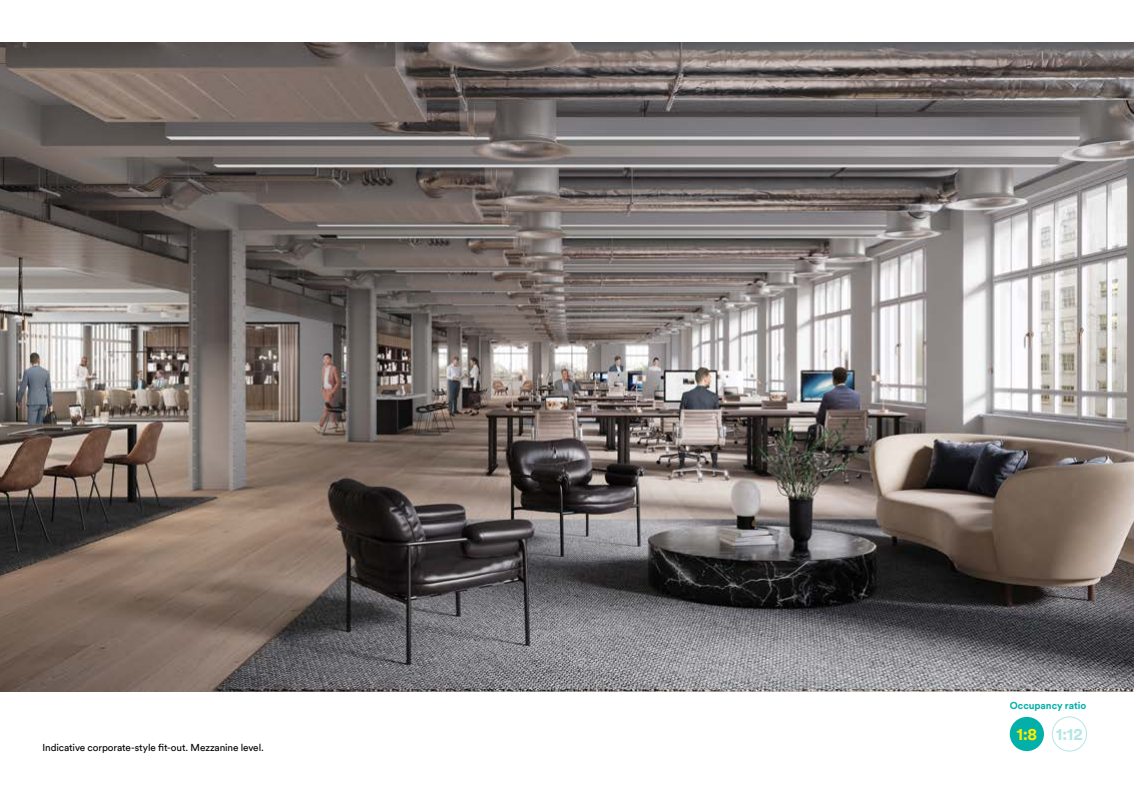
<style>
.page{position:relative;width:1134px;height:794px;background:#fff}
.page>*{position:absolute;margin:0;border:0;box-sizing:border-box;transform-origin:0 0}
.t1{font:700 16.9px "Circular Std";color:#b3e7e5}
.t2{font:10px "Circular Std";letter-spacing:-.01em;color:#000}
.t3{font:700 10px "Circular Std";letter-spacing:-.01em;color:#00b0a9}
.s1{color:#ffed00}
</style>
<div class="page">
<img style="left:0;top:43px;width:1134px;height:648px">
<div style="left:1010px;top:717px;width:34px;height:34px;background:#00b0a9;border-radius:50%"></div>
<div style="left:1052px;top:716px;width:35px;height:35px;border:1px solid #b3e7e5;border-radius:50%"></div>
<p class="t2" style="left:43px;top:742px;width:223px">Indicative corporate-style fit-out. Mezzanine level.</p>
<p class="t3" style="left:1010px;top:699px;width:78px">Occupancy ratio</p>
<h1 class="t1" style="left:1016px;top:723px;width:68px"><span class="s1">1:8</span> 1:12</h1>
</div>
